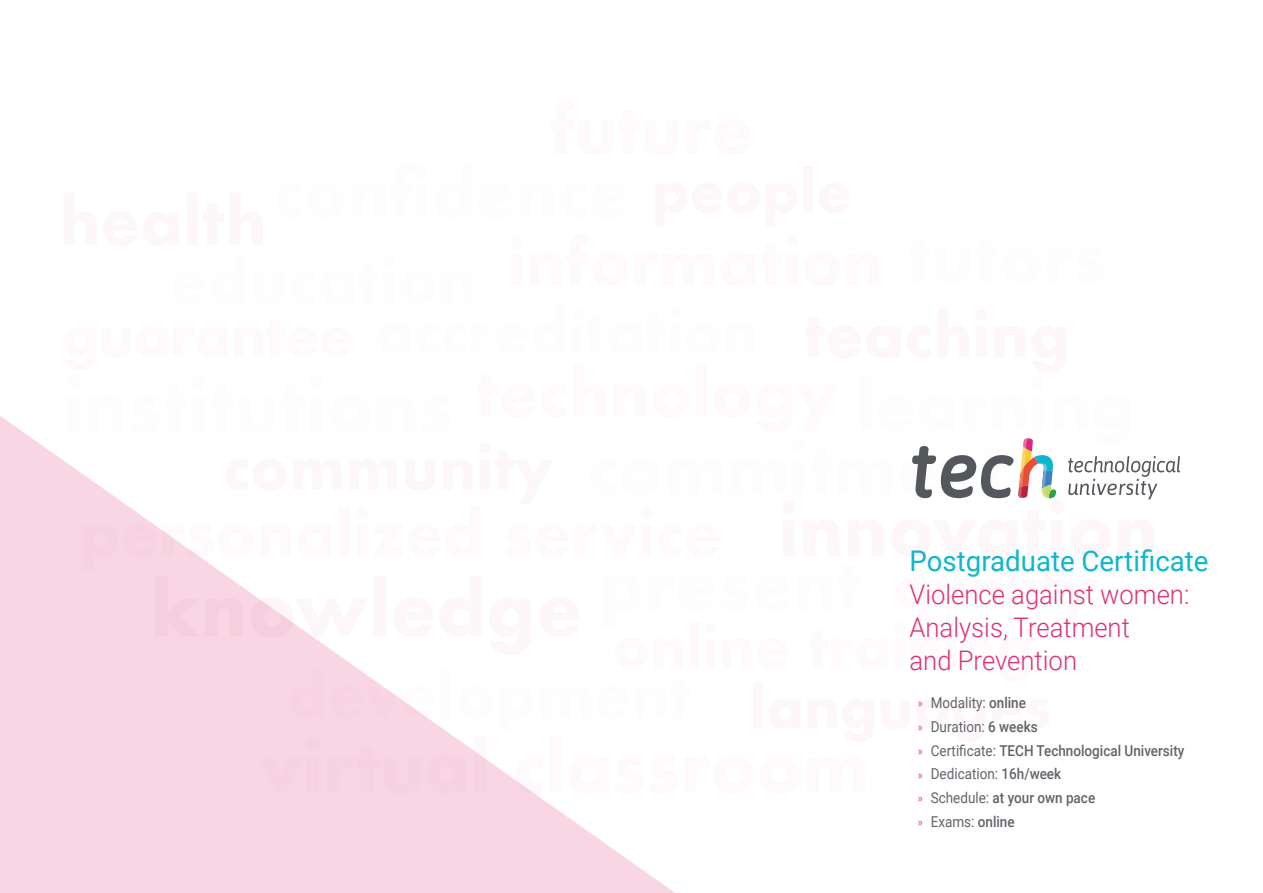
<style>
.page{position:relative;width:1263px;height:893px;background:#fff}
.page>*{position:absolute;margin:0;border:0;box-sizing:border-box;transform-origin:0 0}
.t1{font:28.5px "Roboto";color:#0fb6cf}
.t2{font:300 27px/33px "Roboto";color:#df3174;scale:.95 1}
.t3{font:500 15px/23.7px "Roboto";color:#61646a;scale:.9 1}
.s1{font-family:"Myriad Pro";font-weight:400;font-size:12px;color:#df3174}
.s2{font-weight:400}
</style>
<div class="page">
<svg style="left:0;top:416px;width:675px;height:477px;background:#f8d9e5"></svg>
<svg style="left:64px;top:416px;width:1116px;height:378px"></svg>
<h1 class="t1" style="left:909px;top:541px;width:301px">Postgraduate Certificate</h1>
<h2 class="t2" style="left:909px;top:577px;width:296px">Violence against women:<br>Analysis, Treatment<br>and Prevention</h2>
<p class="t3" style="left:918px;top:690px;width:297px"><span class="s1">»</span> <span class="s2">Modality:</span> online<br><span class="s1">»</span> <span class="s2">Duration:</span> 6 weeks<br><span class="s1">»</span> <span class="s2">Certificate:</span> TECH Technological University <span class="s1">»</span> <span class="s2">Dedication:</span> 16h/week<br><span class="s1">»</span> <span class="s2">Schedule:</span> at your own pace<br><span class="s1">»</span> <span class="s2">Exams:</span> online</p>
</div>
